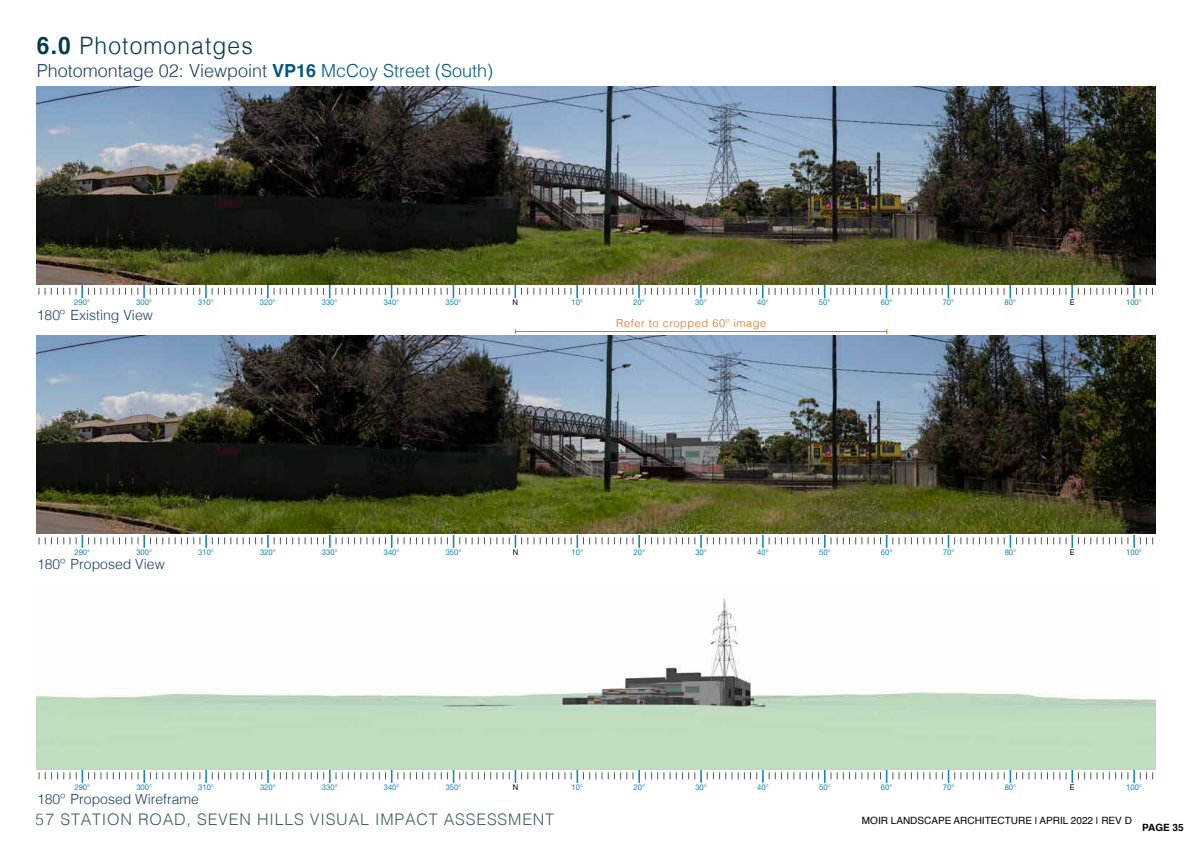
<style>
.page{position:relative;width:1191px;height:842px;background:#fff}
.page>*{position:absolute;margin:0;border:0;box-sizing:border-box;transform-origin:0 0}
.t1{font:300 24px "Helvetica";letter-spacing:.05em;color:#013c4c;scale:.95 1}
.t2{font:300 18px "Helvetica";color:#1d4062}
.t3{font:300 16px "Helvetica";letter-spacing:.05em;color:#002f33}
.t4{font:300 14px "Helvetica";color:#1d4062}
.t5{font:300 11px "Helvetica";letter-spacing:.05em;color:#df6d25}
.t6{font:10px "Helvetica";color:#000101}
.t7{font:700 10px "Helvetica";color:#050304}
.t8{font:7.9px "Helvetica Neue";color:#1086bb}
.t9{font:7.9px "Helvetica Neue";color:#000}
.s1{font-weight:700}
.s2{font-weight:700;color:#00597f}
.s3{color:#00597f}
</style>
<div class="page">
<img style="left:37px;top:86px;width:1118px;height:198px">
<hr style="left:515px;top:331px;width:371px;height:1px;background:#fd6000">
<svg style="left:546px;top:286px;width:62px;height:12px"></svg>
<svg style="left:614px;top:286px;width:56px;height:12px"></svg>
<svg style="left:676px;top:286px;width:31px;height:12px"></svg>
<svg style="left:713px;top:288px;width:25px;height:6px"></svg>
<svg style="left:744px;top:286px;width:31px;height:12px"></svg>
<svg style="left:781px;top:288px;width:25px;height:6px"></svg>
<svg style="left:812px;top:286px;width:31px;height:12px"></svg>
<svg style="left:849px;top:288px;width:25px;height:6px"></svg>
<svg style="left:880px;top:286px;width:25px;height:12px"></svg>
<svg style="left:911px;top:286px;width:62px;height:12px"></svg>
<svg style="left:979px;top:286px;width:62px;height:12px"></svg>
<svg style="left:1047px;top:286px;width:31px;height:12px"></svg>
<svg style="left:1084px;top:288px;width:25px;height:6px"></svg>
<svg style="left:1115px;top:286px;width:25px;height:12px"></svg>
<svg style="left:1146px;top:288px;width:7px;height:6px"></svg>
<svg style="left:311px;top:286px;width:25px;height:12px"></svg>
<svg style="left:342px;top:288px;width:31px;height:6px"></svg>
<svg style="left:379px;top:286px;width:25px;height:12px"></svg>
<svg style="left:410px;top:288px;width:31px;height:6px"></svg>
<svg style="left:447px;top:286px;width:25px;height:12px"></svg>
<svg style="left:478px;top:288px;width:25px;height:6px"></svg>
<svg style="left:509px;top:286px;width:31px;height:12px"></svg>
<svg style="left:45px;top:288px;width:25px;height:6px"></svg>
<svg style="left:76px;top:286px;width:25px;height:12px"></svg>
<svg style="left:107px;top:286px;width:62px;height:12px"></svg>
<svg style="left:175px;top:286px;width:62px;height:12px"></svg>
<svg style="left:243px;top:286px;width:62px;height:12px"></svg>
<img style="left:37px;top:336px;width:1118px;height:198px">
<svg style="left:540px;top:538px;width:25px;height:6px"></svg>
<svg style="left:571px;top:535px;width:31px;height:12px"></svg>
<svg style="left:608px;top:535px;width:62px;height:12px"></svg>
<svg style="left:676px;top:535px;width:62px;height:12px"></svg>
<svg style="left:744px;top:535px;width:25px;height:12px"></svg>
<svg style="left:775px;top:538px;width:25px;height:6px"></svg>
<svg style="left:806px;top:535px;width:31px;height:12px"></svg>
<svg style="left:843px;top:538px;width:25px;height:6px"></svg>
<svg style="left:874px;top:535px;width:31px;height:12px"></svg>
<svg style="left:911px;top:538px;width:25px;height:6px"></svg>
<svg style="left:942px;top:535px;width:25px;height:12px"></svg>
<svg style="left:973px;top:535px;width:62px;height:12px"></svg>
<svg style="left:1041px;top:535px;width:62px;height:12px"></svg>
<svg style="left:1109px;top:535px;width:31px;height:12px"></svg>
<svg style="left:1146px;top:538px;width:7px;height:6px"></svg>
<svg style="left:305px;top:535px;width:62px;height:12px"></svg>
<svg style="left:373px;top:535px;width:25px;height:12px"></svg>
<svg style="left:404px;top:538px;width:31px;height:6px"></svg>
<svg style="left:441px;top:535px;width:25px;height:12px"></svg>
<svg style="left:472px;top:538px;width:31px;height:6px"></svg>
<svg style="left:509px;top:535px;width:25px;height:12px"></svg>
<svg style="left:39px;top:538px;width:25px;height:6px"></svg>
<svg style="left:70px;top:535px;width:31px;height:12px"></svg>
<svg style="left:107px;top:538px;width:25px;height:6px"></svg>
<svg style="left:138px;top:535px;width:25px;height:12px"></svg>
<svg style="left:169px;top:535px;width:62px;height:12px"></svg>
<svg style="left:237px;top:535px;width:62px;height:12px"></svg>
<img style="left:37px;top:598px;width:1118px;height:171px">
<svg style="left:540px;top:773px;width:25px;height:6px"></svg>
<svg style="left:571px;top:770px;width:31px;height:12px"></svg>
<svg style="left:608px;top:770px;width:62px;height:12px"></svg>
<svg style="left:676px;top:770px;width:62px;height:12px"></svg>
<svg style="left:744px;top:770px;width:25px;height:12px"></svg>
<svg style="left:775px;top:773px;width:25px;height:6px"></svg>
<svg style="left:806px;top:770px;width:31px;height:12px"></svg>
<svg style="left:843px;top:773px;width:25px;height:6px"></svg>
<svg style="left:874px;top:770px;width:31px;height:12px"></svg>
<svg style="left:911px;top:773px;width:25px;height:6px"></svg>
<svg style="left:942px;top:770px;width:25px;height:12px"></svg>
<svg style="left:973px;top:770px;width:62px;height:12px"></svg>
<svg style="left:1041px;top:770px;width:62px;height:12px"></svg>
<svg style="left:1109px;top:770px;width:31px;height:12px"></svg>
<svg style="left:1146px;top:773px;width:7px;height:6px"></svg>
<svg style="left:305px;top:770px;width:62px;height:12px"></svg>
<svg style="left:373px;top:770px;width:25px;height:12px"></svg>
<svg style="left:404px;top:773px;width:31px;height:6px"></svg>
<svg style="left:441px;top:770px;width:25px;height:12px"></svg>
<svg style="left:472px;top:773px;width:31px;height:6px"></svg>
<svg style="left:509px;top:770px;width:25px;height:12px"></svg>
<svg style="left:39px;top:773px;width:25px;height:6px"></svg>
<svg style="left:70px;top:770px;width:31px;height:12px"></svg>
<svg style="left:107px;top:773px;width:25px;height:6px"></svg>
<svg style="left:138px;top:770px;width:25px;height:12px"></svg>
<svg style="left:169px;top:770px;width:62px;height:12px"></svg>
<svg style="left:237px;top:770px;width:62px;height:12px"></svg>
<h1 class="t1" style="left:37px;top:25px;width:229px"><span class="s1">6.0</span> Photomonatges</h1>
<h2 class="t2" style="left:37px;top:55px;width:458px">Photomontage 02: Viewpoint <span class="s2">VP16</span> <span class="s3">McCoy Street (South)</span></h2>
<p class="t8" style="left:74px;top:298px;width:17px">290°</p>
<p class="t8" style="left:136px;top:298px;width:17px">300°</p>
<p class="t8" style="left:198px;top:298px;width:17px">310°</p>
<p class="t8" style="left:260px;top:298px;width:17px">320°</p>
<p class="t8" style="left:322px;top:298px;width:17px">330°</p>
<p class="t8" style="left:384px;top:298px;width:17px">340°</p>
<p class="t8" style="left:445px;top:298px;width:17px">350°</p>
<p class="t9" style="left:512px;top:298px;width:7px">N</p>
<p class="t8" style="left:571px;top:298px;width:13px">10°</p>
<p class="t8" style="left:633px;top:298px;width:13px">20°</p>
<p class="t8" style="left:695px;top:298px;width:13px">30°</p>
<p class="t8" style="left:757px;top:298px;width:13px">40°</p>
<p class="t8" style="left:819px;top:298px;width:13px">50°</p>
<p class="t8" style="left:880px;top:298px;width:13px">60°</p>
<p class="t8" style="left:942px;top:298px;width:13px">70°</p>
<p class="t8" style="left:1004px;top:298px;width:13px">80°</p>
<p class="t9" style="left:1069px;top:298px;width:6px">E</p>
<p class="t8" style="left:1126px;top:298px;width:17px">100°</p>
<h3 class="t4" style="left:37px;top:303px;width:118px">180º Existing View</h3>
<h3 class="t5" style="left:616px;top:314px;width:152px">Refer to cropped 60º image</h3>
<p class="t8" style="left:74px;top:547px;width:17px">290°</p>
<p class="t8" style="left:136px;top:547px;width:17px">300°</p>
<p class="t8" style="left:198px;top:547px;width:17px">310°</p>
<p class="t8" style="left:260px;top:547px;width:17px">320°</p>
<p class="t8" style="left:322px;top:547px;width:17px">330°</p>
<p class="t8" style="left:384px;top:547px;width:17px">340°</p>
<p class="t8" style="left:446px;top:547px;width:17px">350°</p>
<p class="t9" style="left:513px;top:547px;width:7px">N</p>
<p class="t8" style="left:571px;top:547px;width:13px">10°</p>
<p class="t8" style="left:633px;top:547px;width:13px">20°</p>
<p class="t8" style="left:695px;top:547px;width:13px">30°</p>
<p class="t8" style="left:757px;top:547px;width:13px">40°</p>
<p class="t8" style="left:819px;top:547px;width:13px">50°</p>
<p class="t8" style="left:881px;top:547px;width:13px">60°</p>
<p class="t8" style="left:942px;top:547px;width:13px">70°</p>
<p class="t8" style="left:1004px;top:547px;width:13px">80°</p>
<p class="t9" style="left:1070px;top:547px;width:6px">E</p>
<p class="t8" style="left:1126px;top:547px;width:17px">100°</p>
<h3 class="t4" style="left:37px;top:552px;width:129px">180º Proposed View</h3>
<p class="t8" style="left:74px;top:782px;width:17px">290°</p>
<p class="t8" style="left:136px;top:782px;width:17px">300°</p>
<p class="t8" style="left:198px;top:782px;width:17px">310°</p>
<p class="t8" style="left:260px;top:782px;width:17px">320°</p>
<p class="t8" style="left:322px;top:782px;width:17px">330°</p>
<p class="t8" style="left:384px;top:782px;width:17px">340°</p>
<p class="t8" style="left:446px;top:782px;width:17px">350°</p>
<p class="t9" style="left:513px;top:782px;width:7px">N</p>
<p class="t8" style="left:571px;top:782px;width:13px">10°</p>
<p class="t8" style="left:633px;top:782px;width:13px">20°</p>
<p class="t8" style="left:695px;top:782px;width:13px">30°</p>
<p class="t8" style="left:757px;top:782px;width:13px">40°</p>
<p class="t8" style="left:819px;top:782px;width:13px">50°</p>
<p class="t8" style="left:881px;top:782px;width:13px">60°</p>
<p class="t8" style="left:942px;top:782px;width:13px">70°</p>
<p class="t8" style="left:1004px;top:782px;width:13px">80°</p>
<p class="t9" style="left:1070px;top:782px;width:6px">E</p>
<p class="t8" style="left:1126px;top:782px;width:17px">100°</p>
<h3 class="t4" style="left:37px;top:787px;width:163px">180º Proposed Wireframe</h3>
<h3 class="t3" style="left:36px;top:806px;width:520px">57 STATION ROAD, SEVEN HILLS VISUAL IMPACT ASSESSMENT</h3>
<p class="t6" style="left:862px;top:812px;width:271px">MOIR LANDSCAPE ARCHITECTURE | APRIL 2022 | REV D</p>
<p class="t7" style="left:1142px;top:819px;width:43px">PAGE 35</p>
</div>
